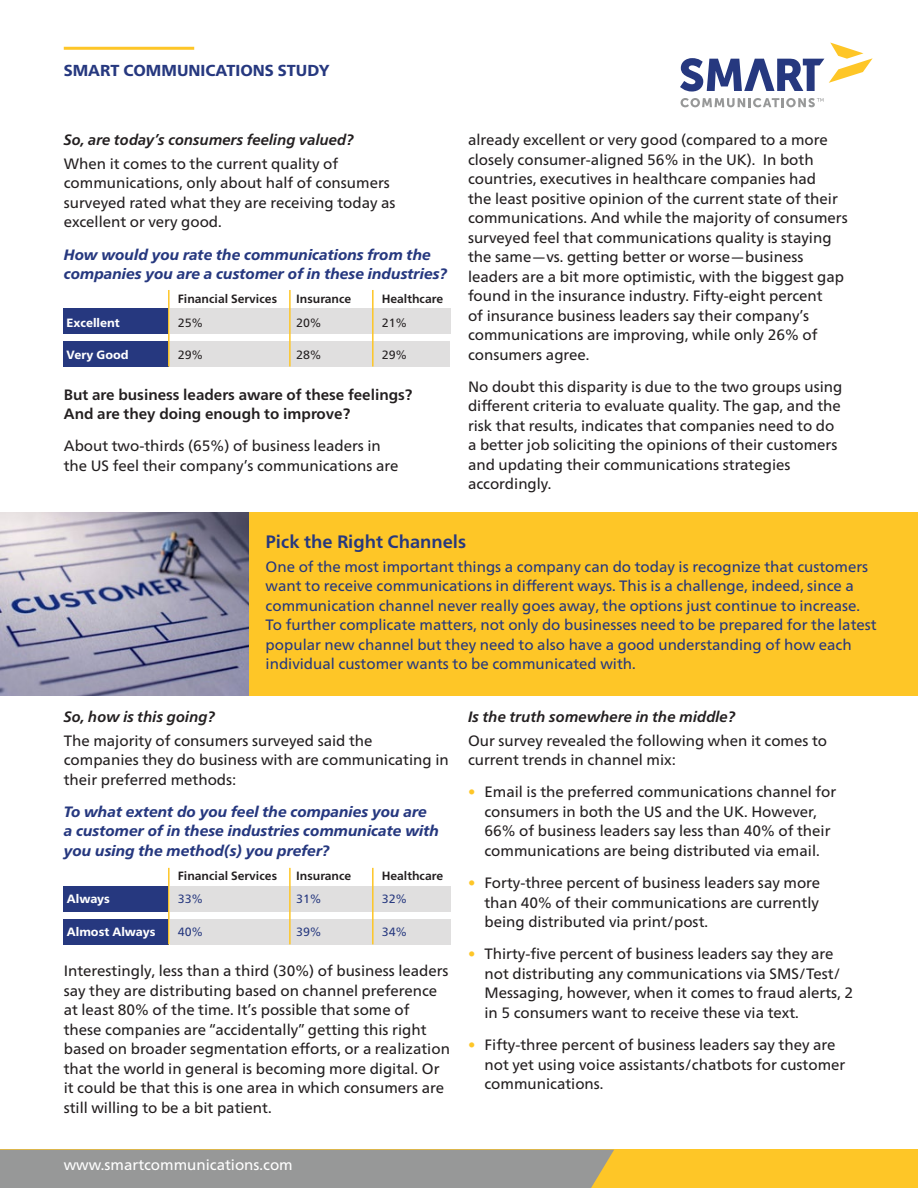
<style>
.page{position:relative;width:918px;height:1188px;background:#fff}
.page>*{position:absolute;margin:0;border:0;box-sizing:border-box;transform-origin:0 0}
.t1{font:700 18px "Frutiger Neue LT Pro";color:#26387f}
.t2{font:800 15.9px "Frutiger Neue LT Pro";color:#26387f}
.t3{font:15px/19.5px "Frutiger Neue LT Pro";color:#231f20}
.t4{font:15px/19.5px "Frutiger Neue LT Pro";color:#26387f}
.t5{font:italic 800 15px/19.5px "Frutiger Neue LT Pro";color:#26387f}
.t6{font:italic 700 15px "Frutiger Neue LT Pro";color:#231f20}
.t7{font:700 15px/19.5px "Frutiger Neue LT Pro";color:#231f20}
.t8{font:15px "Frutiger Neue LT Pro";color:#fff}
.t9{font:700 12px "Frutiger Neue LT Pro";color:#231f20}
.t10{font:800 12px "Frutiger Neue LT Pro";color:#fff}
.t11{font:12px "Frutiger Neue LT Pro";color:#231f20}
.t12{font:12px "Frutiger Neue LT Pro";color:#26387f}
.s1{color:#fec627}
</style>
<div class="page">
<div style="left:0;top:512px;width:918px;height:184px;background:#fec627"></div>
<div style="left:170px;top:886px;width:280px;height:26px;background:#e0dfdf"></div>
<div style="left:170px;top:919px;width:280px;height:25px;background:#e0dfdf"></div>
<hr style="left:289px;top:868px;width:2px;height:76px;background:#fec627">
<hr style="left:372px;top:868px;width:2px;height:76px;background:#fec627">
<div style="left:64px;top:886px;width:105px;height:26px;background:#26387f"></div>
<div style="left:64px;top:920px;width:105px;height:25px;background:#26387f"></div>
<hr style="left:168px;top:868px;width:2px;height:76px;background:#fec627">
<hr style="left:64px;top:47px;width:130px;height:3px;background:#fec627">
<svg style="left:681px;top:98px;width:143px;height:9px"></svg>
<svg style="left:680px;top:43px;width:193px;height:49px"></svg>
<div style="left:0;top:1150px;width:918px;height:38px;background:#fec627"></div>
<div style="left:0;top:1150px;width:614px;height:38px;background:#979898"></div>
<div style="left:170px;top:308px;width:280px;height:26px;background:#e0dfdf"></div>
<div style="left:170px;top:341px;width:280px;height:26px;background:#e0dfdf"></div>
<hr style="left:289px;top:290px;width:2px;height:77px;background:#fec627">
<hr style="left:372px;top:290px;width:2px;height:77px;background:#fec627">
<div style="left:64px;top:308px;width:105px;height:26px;background:#26387f"></div>
<div style="left:64px;top:342px;width:105px;height:25px;background:#26387f"></div>
<hr style="left:168px;top:290px;width:2px;height:77px;background:#fec627">
<img style="left:0;top:512px;width:249px;height:184px">
<p class="t2" style="left:64px;top:61px;width:267px">SMART COMMUNICATIONS STUDY</p>
<p class="t6" style="left:64px;top:131px;width:292px">So, are today’s consumers feeling valued?</p>
<p class="t3" style="left:64px;top:154px;width:333px">When it comes to the current quality of communications, only about half of consumers surveyed rated what they are receiving today as excellent or very good.</p>
<p class="t5" style="left:64px;top:245px;width:385px">How would you rate the communications from the companies you are a customer of in these industries?</p>
<p class="t9" style="left:178px;top:292px;width:101px">Financial Services</p>
<p class="t9" style="left:296px;top:292px;width:57px">Insurance</p>
<p class="t9" style="left:382px;top:292px;width:63px">Healthcare</p>
<p class="t10" style="left:67px;top:315px;width:55px">Excellent</p>
<p class="t11" style="left:178px;top:315px;width:26px">25%</p>
<p class="t11" style="left:296px;top:315px;width:26px">20%</p>
<p class="t11" style="left:382px;top:315px;width:26px">21%</p>
<p class="t10" style="left:67px;top:348px;width:63px">Very Good</p>
<p class="t11" style="left:178px;top:347px;width:26px">29%</p>
<p class="t11" style="left:296px;top:347px;width:26px">28%</p>
<p class="t11" style="left:382px;top:347px;width:26px">29%</p>
<p class="t7" style="left:64px;top:385px;width:350px">But are business leaders aware of these feelings?<br>And are they doing enough to improve?</p>
<p class="t3" style="left:64px;top:436px;width:336px">About two-thirds (65%) of business leaders in the US feel their company’s communications are</p>
<p class="t3" style="left:468px;top:130px;width:381px">already excellent or very good (compared to a more closely consumer-aligned 56% in the UK). In both countries, executives in healthcare companies had<br>the least positive opinion of the current state of their communications. And while the majority of consumers surveyed feel that communications quality is staying the same—vs. getting better or worse—business leaders are a bit more optimistic, with the biggest gap found in the insurance industry. Fifty-eight percent<br>of insurance business leaders say their company’s communications are improving, while only 26% of consumers agree.</p>
<p class="t3" style="left:468px;top:377px;width:376px">No doubt this disparity is due to the two groups using different criteria to evaluate quality. The gap, and the risk that results, indicates that companies need to do a better job soliciting the opinions of their customers and updating their communications strategies accordingly.</p>
<p class="t1" style="left:266px;top:531px;width:202px">Pick the Right Channels</p>
<p class="t4" style="left:266px;top:557px;width:613px">One of the most important things a company can do today is recognize that customers want to receive communications in different ways. This is a challenge, indeed, since a communication channel never really goes away, the options just continue to increase.<br>To further complicate matters, not only do businesses need to be prepared for the latest popular new channel but they need to also have a good understanding of how each individual customer wants to be communicated with.</p>
<p class="t6" style="left:64px;top:708px;width:153px">So, how is this going?</p>
<p class="t3" style="left:64px;top:730px;width:386px">The majority of consumers surveyed said the companies they do business with are communicating in their preferred methods:</p>
<p class="t5" style="left:64px;top:802px;width:377px">To what extent do you feel the companies you are a customer of in these industries communicate with you using the method(s) you prefer?</p>
<p class="t9" style="left:178px;top:868px;width:101px">Financial Services</p>
<p class="t9" style="left:296px;top:868px;width:57px">Insurance</p>
<p class="t9" style="left:382px;top:868px;width:63px">Healthcare</p>
<p class="t10" style="left:67px;top:892px;width:45px">Always</p>
<p class="t12" style="left:178px;top:892px;width:26px">33%</p>
<p class="t12" style="left:296px;top:892px;width:26px">31%</p>
<p class="t12" style="left:382px;top:892px;width:26px">32%</p>
<p class="t10" style="left:67px;top:924px;width:90px">Almost Always</p>
<p class="t12" style="left:178px;top:924px;width:26px">40%</p>
<p class="t12" style="left:296px;top:924px;width:26px">39%</p>
<p class="t12" style="left:382px;top:924px;width:26px">34%</p>
<p class="t3" style="left:64px;top:961px;width:388px">Interestingly, less than a third (30%) of business leaders say they are distributing based on channel preference at least 80% of the time. It’s possible that some of these companies are “accidentally” getting this right based on broader segmentation efforts, or a realization that the world in general is becoming more digital. Or it could be that this is one area in which consumers are still willing to be a bit patient.</p>
<p class="t8" style="left:64px;top:1155px;width:231px">www.smartcommunications.com</p>
<p class="t6" style="left:468px;top:708px;width:269px">Is the truth somewhere in the middle?</p>
<p class="t3" style="left:468px;top:730px;width:361px">Our survey revealed the following when it comes to current trends in channel mix:</p>
<p class="t3" style="left:484px;top:782px;width:353px;text-indent:-16px"><span class="s1">•</span> Email is the preferred communications channel for consumers in both the US and the UK. However, 66% of business leaders say less than 40% of their communications are being distributed via email.</p>
<p class="t3" style="left:484px;top:873px;width:337px;text-align:justify;text-indent:-16px"><span class="s1">•</span> Forty-three percent of business leaders say more than 40% of their communications are currently being distributed via print/post.</p>
<p class="t3" style="left:484px;top:944px;width:370px;text-indent:-16px"><span class="s1">•</span> Thirty-five percent of business leaders say they are not distributing any communications via SMS/Test/ Messaging, however, when it comes to fraud alerts, 2 in 5 consumers want to receive these via text.</p>
<p class="t3" style="left:484px;top:1035px;width:362px;text-indent:-16px"><span class="s1">•</span> Fifty-three percent of business leaders say they are not yet using voice assistants/chatbots for customer communications.</p>
</div>
